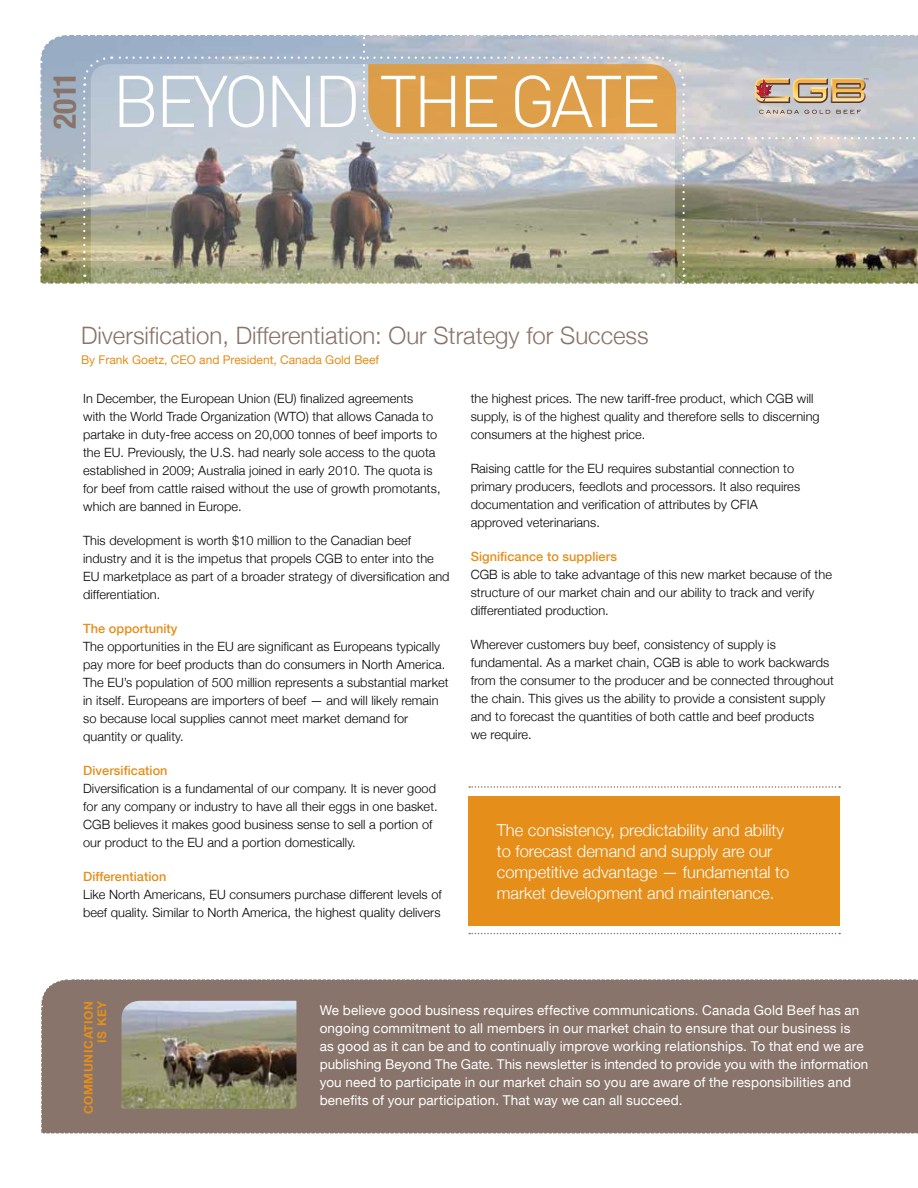
<style>
.page{position:relative;width:918px;height:1188px;background:#fff}
.page>*{position:absolute;margin:0;border:0;box-sizing:border-box;transform-origin:0 0}
.t1{font:300 72px "DIN";letter-spacing:-.07em;color:#fff}
.t2{font:700 condensed 31.5px "Helvetica Neue";color:#88746a}
.t3{font:300 24px "Helvetica Neue";color:#88746a}
.t4{font:300 16.5px/21px "Helvetica Neue";color:#fff}
.t5{font:13.5px/18px "Helvetica Neue";letter-spacing:.01em;color:#fff}
.t6{font:300 12.75px/18px "Helvetica Neue";letter-spacing:.005em;color:#000}
.t7{font:500 12.75px "Helvetica Neue";letter-spacing:.005em;color:#e58e1a}
.t8{font:12px "Helvetica Neue";color:#e58e1a}
.t9{font:700 12px/13.5px "Helvetica Neue";letter-spacing:.05em;color:#e58e1a;text-align:right}
</style>
<div class="page">
<div style="left:41px;top:979px;width:877px;height:155px;background:#88746a"></div>
<img style="left:122px;top:1001px;width:174px;height:108px">
<img style="left:40px;top:35px;width:878px;height:249px">
<svg style="left:469px;top:786px;width:371px;height:2px"></svg>
<svg style="left:469px;top:933px;width:371px;height:1px"></svg>
<div style="left:469px;top:796px;width:371px;height:130px;background:#e58e1a"></div>
<h2 class="t2" style="left:45px;top:129px;width:59px;rotate:-90deg">2011</h2>
<h1 class="t1" style="left:112px;top:57px;width:551px">BEYOND THE GATE</h1>
<h3 class="t3" style="left:81px;top:321px;width:569px">Diversification, Differentiation: Our Strategy for Success</h3>
<p class="t8" style="left:81px;top:352px;width:300px">By Frank Goetz, CEO and President, Canada Gold Beef</p>
<p class="t6" style="left:83px;top:389px;width:359px">In December, the European Union (EU) finalized agreements<br>with the World Trade Organization (WTO) that allows Canada to partake in duty-free access on 20,000 tonnes of beef imports to the EU. Previously, the U.S. had nearly sole access to the quota established in 2009; Australia joined in early 2010. The quota is for beef from cattle raised without the use of growth promotants, which are banned in Europe.</p>
<p class="t6" style="left:83px;top:531px;width:368px">This development is worth $10 million to the Canadian beef industry and it is the impetus that propels CGB to enter into the EU marketplace as part of a broader strategy of diversification and differentiation.</p>
<p class="t7" style="left:83px;top:621px;width:96px">The opportunity</p>
<p class="t6" style="left:83px;top:637px;width:367px">The opportunities in the EU are significant as Europeans typically pay more for beef products than do consumers in North America.<br>The EU’s population of 500 million represents a substantial market in itself. Europeans are importers of beef — and will likely remain so because local supplies cannot meet market demand for quantity or quality.</p>
<p class="t7" style="left:83px;top:763px;width:86px">Diversification</p>
<p class="t6" style="left:83px;top:779px;width:356px">Diversification is a fundamental of our company. It is never good for any company or industry to have all their eggs in one basket.<br>CGB believes it makes good business sense to sell a portion of our product to the EU and a portion domestically.</p>
<p class="t7" style="left:83px;top:869px;width:85px">Differentiation</p>
<p class="t6" style="left:83px;top:886px;width:360px">Like North Americans, EU consumers purchase different levels of beef quality. Similar to North America, the highest quality delivers</p>
<p class="t6" style="left:471px;top:389px;width:350px">the highest prices. The new tariff-free product, which CGB will supply, is of the highest quality and therefore sells to discerning consumers at the highest price.</p>
<p class="t6" style="left:471px;top:459px;width:331px">Raising cattle for the EU requires substantial connection to primary producers, feedlots and processors. It also requires documentation and verification of attributes by CFIA approved veterinarians.</p>
<p class="t7" style="left:471px;top:549px;width:148px">Significance to suppliers</p>
<p class="t6" style="left:471px;top:565px;width:363px">CGB is able to take advantage of this new market because of the structure of our market chain and our ability to track and verify differentiated production.</p>
<p class="t6" style="left:471px;top:635px;width:365px">Wherever customers buy beef, consistency of supply is fundamental. As a market chain, CGB is able to work backwards from the consumer to the producer and be connected throughout the chain. This gives us the ability to provide a consistent supply and to forecast the quantities of both cattle and beef products<br>we require.</p>
<p class="t4" style="left:497px;top:820px;width:294px">The consistency, predictability and ability to forecast demand and supply are our competitive advantage — fundamental to market development and maintenance.</p>
<p class="t9" style="left:81px;top:1114px;width:115px;rotate:-90deg">Communication is Key</p>
<p class="t5" style="left:320px;top:1001px;width:550px">We believe good business requires effective communications. Canada Gold Beef has an ongoing commitment to all members in our market chain to ensure that our business is<br>as good as it can be and to continually improve working relationships. To that end we are publishing Beyond The Gate. This newsletter is intended to provide you with the information you need to participate in our market chain so you are aware of the responsibilities and benefits of your participation. That way we can all succeed.</p>
</div>
